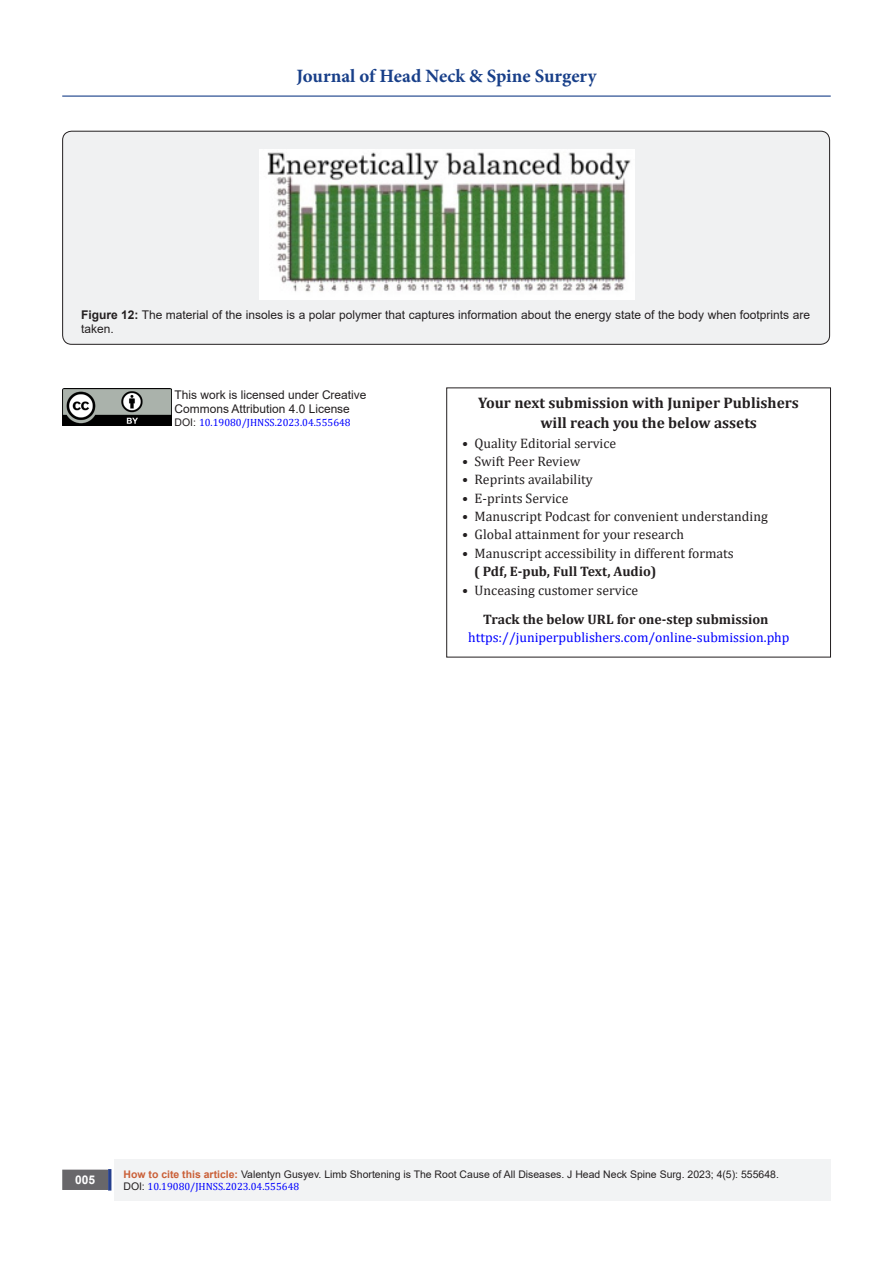
<style>
.page{position:relative;width:893px;height:1263px;background:#fff}
.page>*{position:absolute;margin:0;border:0;box-sizing:border-box;transform-origin:0 0}
.t1{font:700 18.9px "Minion Pro";color:#183f89}
.t2{font:700 15.3px "Cambria";color:#231f20}
.t3{font:13.8px "Cambria";color:#231f20}
.t4{font:700 13.8px "Cambria";color:#231f20}
.t5{font:13.8px "Cambria";color:#00f}
.t6{font:12px/14.4px "Arial";color:#231f20}
.t7{font:700 12px "Arial";color:#fff}
.t8{font:10.5px "Arial";color:#231f20}
.t9{font:10.5px "Cambria";color:#00f}
.s1{font-weight:700}
.s2{font-family:"Arial";color:#231f20}
.s3{font-weight:700;color:#ca5f37}
</style>
<div class="page">
<div style="left:115px;top:1160px;width:716px;height:41px;background:#f2f3f4"></div>
<div style="left:63px;top:1170px;width:44px;height:19px;background:#68676a"></div>
<div style="left:62px;top:1169px;width:46px;height:21px;border:2px solid #68676a"></div>
<div style="left:108px;top:1169px;width:3px;height:21px;background:#253f8e;border:2px solid #253f8e"></div>
<hr style="left:62px;top:96px;width:769px;height:1px;background:#183f89">
<div style="left:63px;top:131px;width:767px;height:213px;background:#f0f1f2;border-radius:9px"></div>
<div style="left:62px;top:131px;width:768px;height:214px;border:1px solid #231f20;border-radius:9px"></div>
<img style="left:259px;top:149px;width:375px;height:151px">
<div style="left:446px;top:388px;width:385px;height:269px;border:1px solid #231f20"></div>
<img style="left:62px;top:388px;width:110px;height:37px">
<h1 class="t1" style="left:297px;top:63px;width:301px">Journal of Head Neck &amp; Spine Surgery</h1>
<p class="t6" style="left:81px;top:308px;width:731px"><span class="s1">Figure 12:</span> The material of the insoles is a polar polymer that captures information about the energy state of the body when footprints are taken.</p>
<p class="t6" style="left:175px;top:387px;width:193px">This work is licensed under Creative</p>
<p class="t6" style="left:175px;top:401px;width:177px">Commons Attribution 4.0 License</p>
<p class="t9" style="left:175px;top:416px;width:178px"><span class="s2">DOI:</span> 10.19080/JHNSS.2023.04.555648</p>
<p class="t2" style="left:478px;top:392px;width:322px">Your next submission with Juniper Publishers</p>
<p class="t2" style="left:540px;top:412px;width:218px">will reach you the below assets</p>
<p class="t3" style="left:462px;top:435px;width:155px">• Quality Editorial service</p>
<p class="t3" style="left:462px;top:453px;width:120px">• Swift Peer Review</p>
<p class="t3" style="left:462px;top:471px;width:132px">• Reprints availability</p>
<p class="t3" style="left:462px;top:490px;width:108px">• E-prints Service</p>
<p class="t3" style="left:462px;top:508px;width:307px">• Manuscript Podcast for convenient understanding</p>
<p class="t3" style="left:462px;top:527px;width:223px">• Global attainment for your research</p>
<p class="t3" style="left:462px;top:545px;width:273px">• Manuscript accessibility in different formats</p>
<p class="t4" style="left:474px;top:562px;width:184px">( Pdf, E-pub, Full Text, Audio)</p>
<p class="t3" style="left:462px;top:582px;width:177px">• Unceasing customer service</p>
<p class="t4" style="left:483px;top:609px;width:287px">Track the below URL for one-step submission</p>
<p class="t5" style="left:468px;top:629px;width:323px">https://juniperpublishers.com/online-submission.php</p>
<p class="t7" style="left:75px;top:1171px;width:22px">005</p>
<p class="t8" style="left:124px;top:1167px;width:657px"><span class="s3">How to cite this article:</span> Valentyn Gusyev. Limb Shortening is The Root Cause of All Diseases. J Head Neck Spine Surg. 2023; 4(5): 555648.</p>
<p class="t9" style="left:124px;top:1180px;width:177px"><span class="s2">DOI:</span> 10.19080/JHNSS.2023.04.555648</p>
</div>
